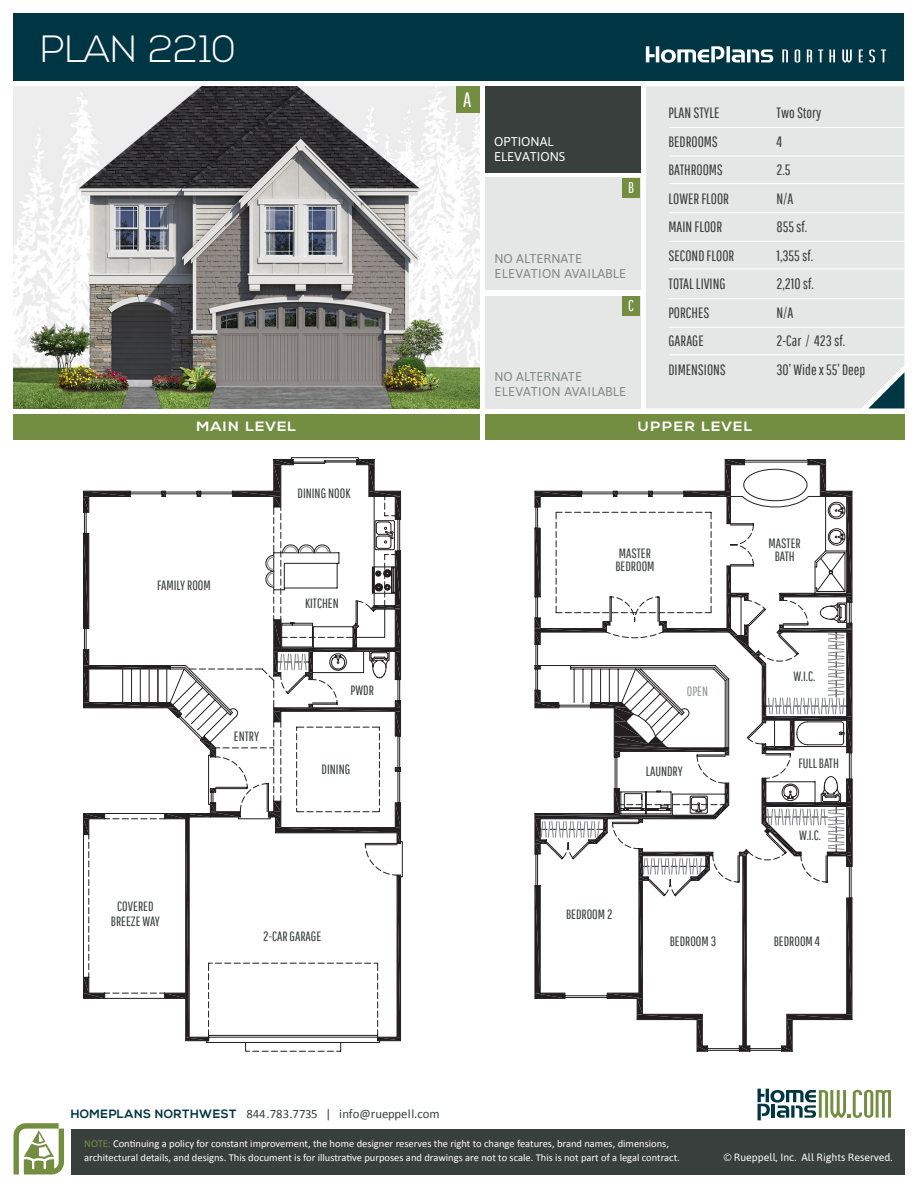
<style>
.page{position:relative;width:918px;height:1188px;background:#fff}
.page>*{position:absolute;margin:0;border:0;box-sizing:border-box;transform-origin:0 0}
.t1{font:300 37.95px "Nexa";color:#fff}
.t2{font:20.85px "Pathway Gothic One";color:#fff}
.t3{font:15.6px "Pathway Gothic One";color:#fff}
.t4{font:15px "Pathway Gothic One";color:#393f3d}
.t5{font:13.5px/13.5px "Pathway Gothic One";color:#393f3d}
.t6{font:700 13.5px "Nexa";letter-spacing:.09em;color:#fff;scale:1.11 1}
.t7{font:700 13.5px "Nexa";letter-spacing:.06em;color:#fff;scale:1.11 1}
.t8{font:13.5px "Pathway Gothic One";color:#939997}
.t9{font:12.75px "Calibri";color:#393f3d}
.t10{font:12.75px "Asap";letter-spacing:.02em;color:#808784}
.t11{font:12.75px "Asap";color:#808784}
.t12{font:12.75px "Asap";color:#fff}
.t13{font:10.5px/13.5px "Calibri";color:#fff}
.t14{font:10.5px "Asap";color:#fff}
.s1{font-family:"Nexa";font-weight:700;font-size:12px;color:#003644}
.s2{color:#738e41}
</style>
<div class="page">
<div style="left:14px;top:14px;width:890px;height:67px;background:#003644"></div>
<div style="left:71px;top:1129px;width:833px;height:45px;background:#393f3d"></div>
<svg style="left:14px;top:1123px;width:50px;height:52px"></svg>
<svg style="left:758px;top:1089px;width:133px;height:31px"></svg>
<div style="left:485px;top:177px;width:155px;height:113px;background:#e5e7e7"></div>
<div style="left:485px;top:296px;width:155px;height:113px;background:#e5e7e7"></div>
<img style="left:14px;top:86px;width:466px;height:322px">
<div style="left:485px;top:86px;width:155px;height:87px;background:#393f3d"></div>
<div style="left:456px;top:86px;width:23px;height:27px;background:#738e41"></div>
<div style="left:622px;top:178px;width:18px;height:20px;background:#738e41"></div>
<div style="left:646px;top:86px;width:258px;height:322px;background:#e5e7e7"></div>
<hr style="left:669px;top:127px;width:240px;height:1px;background:#fff">
<hr style="left:669px;top:156px;width:240px;height:1px;background:#fff">
<hr style="left:669px;top:183px;width:236px;height:1px;background:#fff">
<svg style="left:868px;top:372px;width:36px;height:36px"></svg>
<hr style="left:669px;top:212px;width:240px;height:1px;background:#fff">
<hr style="left:669px;top:241px;width:240px;height:1px;background:#fff">
<hr style="left:669px;top:268px;width:236px;height:1px;background:#fff">
<hr style="left:669px;top:298px;width:240px;height:1px;background:#fff">
<hr style="left:669px;top:327px;width:240px;height:1px;background:#fff">
<hr style="left:669px;top:354px;width:236px;height:1px;background:#fff">
<div style="left:622px;top:296px;width:18px;height:19px;background:#738e41"></div>
<div style="left:485px;top:414px;width:419px;height:25px;background:#738e41"></div>
<div style="left:14px;top:414px;width:466px;height:25px;background:#738e41"></div>
<svg style="left:818px;top:49px;width:5px;height:13px"></svg>
<svg style="left:842px;top:49px;width:10px;height:13px"></svg>
<svg style="left:869px;top:49px;width:6px;height:14px"></svg>
<svg style="left:795px;top:49px;width:5px;height:14px"></svg>
<svg style="left:807px;top:49px;width:5px;height:13px"></svg>
<svg style="left:829px;top:49px;width:6px;height:13px"></svg>
<svg style="left:859px;top:49px;width:4px;height:13px"></svg>
<svg style="left:782px;top:49px;width:6px;height:13px"></svg>
<svg style="left:881px;top:49px;width:5px;height:13px"></svg>
<svg style="left:646px;top:46px;width:127px;height:17px"></svg>
<svg style="left:83px;top:457px;width:318px;height:586px"></svg>
<svg style="left:188px;top:506px;width:192px;height:295px"></svg>
<svg style="left:83px;top:668px;width:258px;height:384px"></svg>
<svg style="left:84px;top:814px;width:21px;height:21px"></svg>
<svg style="left:84px;top:977px;width:21px;height:21px"></svg>
<svg style="left:274px;top:701px;width:127px;height:35px"></svg>
<svg style="left:395px;top:768px;width:6px;height:3px"></svg>
<svg style="left:210px;top:789px;width:6px;height:3px"></svg>
<svg style="left:165px;top:803px;width:75px;height:238px"></svg>
<svg style="left:268px;top:801px;width:135px;height:240px"></svg>
<svg style="left:197px;top:491px;width:4px;height:5px"></svg>
<svg style="left:232px;top:459px;width:169px;height:230px"></svg>
<svg style="left:83px;top:491px;width:99px;height:227px"></svg>
<svg style="left:200px;top:736px;width:16px;height:21px"></svg>
<svg style="left:534px;top:495px;width:319px;height:557px"></svg>
<svg style="left:844px;top:776px;width:9px;height:91px"></svg>
<svg style="left:782px;top:898px;width:70px;height:153px"></svg>
<svg style="left:739px;top:874px;width:11px;height:177px"></svg>
<svg style="left:534px;top:459px;width:318px;height:298px"></svg>
<svg style="left:541px;top:634px;width:303px;height:240px"></svg>
<svg style="left:535px;top:783px;width:194px;height:268px"></svg>
<p class="t1" style="left:40px;top:28px;width:197px">PLAN 2210</p>
<p class="t2" style="left:463px;top:87px;width:10px">A</p>
<p class="t12" style="left:494px;top:134px;width:61px">OPTIONAL</p>
<p class="t12" style="left:494px;top:149px;width:73px">ELEVATIONS</p>
<p class="t3" style="left:628px;top:178px;width:7px">B</p>
<p class="t11" style="left:495px;top:251px;width:89px">NO ALTERNATE</p>
<p class="t10" style="left:495px;top:266px;width:133px">ELEVATION AVAILABLE</p>
<p class="t3" style="left:628px;top:296px;width:7px">C</p>
<p class="t11" style="left:495px;top:369px;width:89px">NO ALTERNATE</p>
<p class="t10" style="left:495px;top:384px;width:133px">ELEVATION AVAILABLE</p>
<p class="t4" style="left:669px;top:104px;width:53px">PLAN STYLE</p>
<p class="t4" style="left:777px;top:104px;width:46px">Two Story</p>
<p class="t4" style="left:669px;top:132px;width:51px">BEDROOMS</p>
<p class="t4" style="left:777px;top:132px;width:7px">4</p>
<p class="t4" style="left:669px;top:161px;width:56px">BATHROOMS</p>
<p class="t4" style="left:777px;top:161px;width:16px">2.5</p>
<p class="t4" style="left:669px;top:189px;width:62px">LOWER FLOOR</p>
<p class="t4" style="left:777px;top:189px;width:19px">N/A</p>
<p class="t4" style="left:669px;top:218px;width:55px">MAIN FLOOR</p>
<p class="t4" style="left:777px;top:218px;width:32px">855 sf.</p>
<p class="t4" style="left:669px;top:246px;width:67px">SECOND FLOOR</p>
<p class="t4" style="left:777px;top:246px;width:38px">1,355 sf.</p>
<p class="t4" style="left:669px;top:275px;width:59px">TOTAL LIVING</p>
<p class="t4" style="left:777px;top:275px;width:39px">2,210 sf.</p>
<p class="t4" style="left:669px;top:303px;width:42px">PORCHES</p>
<p class="t4" style="left:777px;top:303px;width:19px">N/A</p>
<p class="t4" style="left:669px;top:332px;width:37px">GARAGE</p>
<p class="t4" style="left:777px;top:332px;width:70px">2-Car / 423 sf.</p>
<p class="t4" style="left:669px;top:360px;width:59px">DIMENSIONS</p>
<p class="t4" style="left:777px;top:360px;width:90px">30’ Wide x 55’ Deep</p>
<p class="t7" style="left:197px;top:419px;width:91px">MAIN LEVEL</p>
<p class="t6" style="left:638px;top:419px;width:105px">UPPER LEVEL</p>
<p class="t5" style="left:157px;top:578px;width:55px">FAMILY ROOM</p>
<p class="t5" style="left:234px;top:729px;width:27px">ENTRY</p>
<p class="t5" style="left:298px;top:486px;width:54px">DINING NOOK</p>
<p class="t5" style="left:305px;top:597px;width:35px">KITCHEN</p>
<p class="t5" style="left:351px;top:683px;width:25px">PWDR</p>
<p class="t5" style="left:322px;top:762px;width:30px">DINING</p>
<p class="t5" style="left:117px;top:899px;width:38px">COVERED</p>
<p class="t5" style="left:111px;top:914px;width:50px">BREEZE WAY</p>
<p class="t5" style="left:263px;top:930px;width:60px">2-CAR GARAGE</p>
<p class="t5" style="left:615px;top:546px;width:41px">MASTER<br>BEDROOM</p>
<p class="t8" style="left:687px;top:684px;width:23px">OPEN</p>
<p class="t5" style="left:646px;top:765px;width:39px">LAUNDRY</p>
<p class="t5" style="left:566px;top:907px;width:48px">BEDROOM 2</p>
<p class="t5" style="left:670px;top:934px;width:48px">BEDROOM 3</p>
<p class="t5" style="left:769px;top:536px;width:34px;text-align:center">MASTER<br>BATH</p>
<p class="t5" style="left:793px;top:670px;width:23px">W.I.C.</p>
<p class="t5" style="left:798px;top:757px;width:42px">FULL BATH</p>
<p class="t5" style="left:799px;top:829px;width:23px">W.I.C.</p>
<p class="t5" style="left:774px;top:934px;width:48px">BEDROOM 4</p>
<p class="t9" style="left:71px;top:1106px;width:370px"><span class="s1">HOMEPLANS NORTHWEST</span> 844.783.7735 | info@rueppell.com</p>
<p class="t13" style="left:84px;top:1137px;width:597px"><span class="s2">NOTE:</span> Continuing a policy for constant improvement, the home designer reserves the right to change features, brand names, dimensions, architectural details, and designs. This document is for illustrative purposes and drawings are not to scale. This is not part of a legal contract.</p>
<p class="t14" style="left:724px;top:1151px;width:170px">© Rueppell, Inc. All Rights Reserved.</p>
</div>
